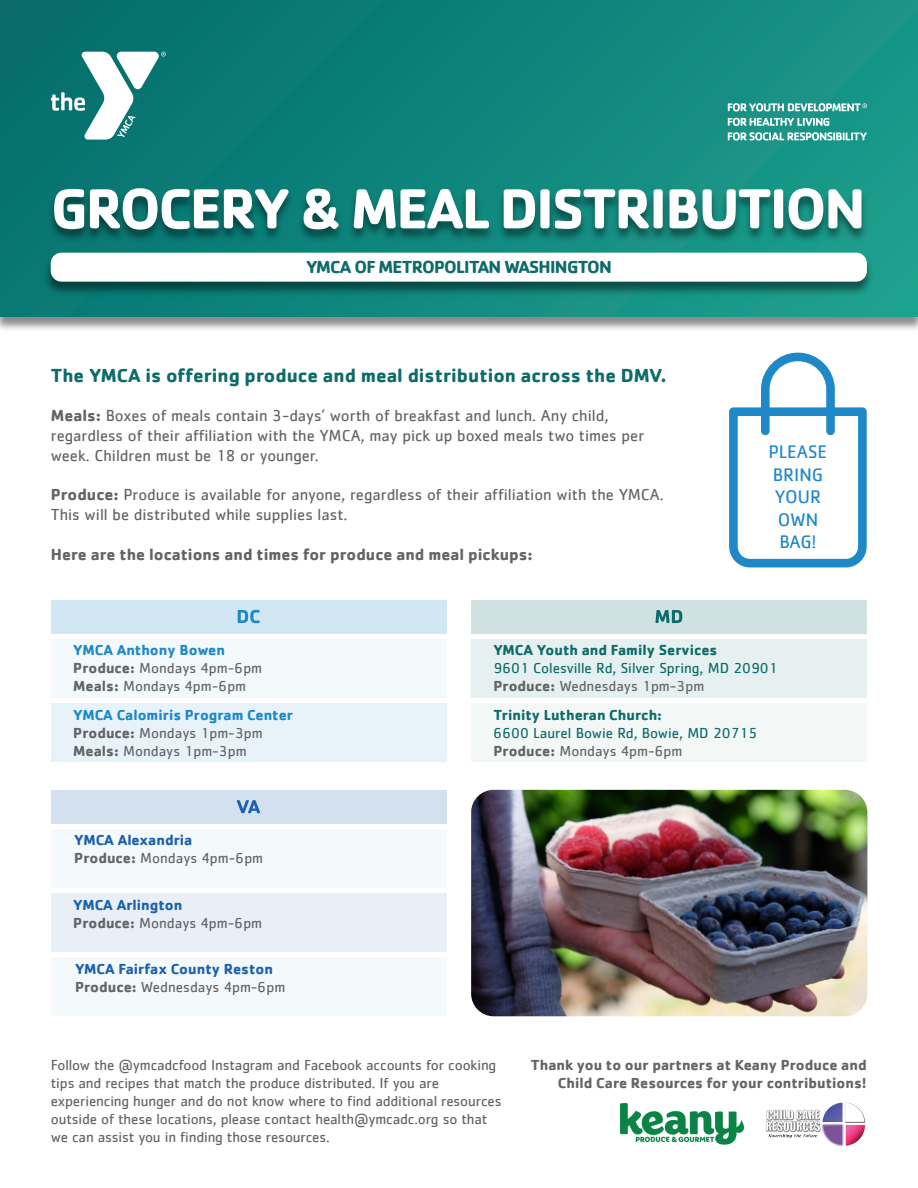
<style>
.page{position:relative;width:918px;height:1188px;background:#fff}
.page>*{position:absolute;margin:0;border:0;box-sizing:border-box;transform-origin:0 0}
.t1{font:700 58.5px "Cachet";letter-spacing:-.04em;color:#fff}
.t2{font:700 19.5px "Cachet";color:#0d6b6a}
.t3{font:18.75px/22.5px "Cachet";color:#1e88c9;text-align:center}
.t4{font:700 18px "Cachet";letter-spacing:-.04em;color:#0d6b6a}
.t5{font:16.5px/19.8px "Cachet";color:#636466}
.t6{font:700 16.5px "Cachet";color:#636466}
.t7{font:15px/18px "Cachet";letter-spacing:-.01em;color:#636466}
.t8{font:15px/18px "Cachet";color:#0d6b6a}
.t9{font:700 15px/18px "Cachet";color:#1b61ae}
.t10{font:700 15px/18px "Cachet";color:#636466;text-align:right}
.t11{font:700 15px "Cachet";color:#0d6b6a}
.s1{font-weight:700}
.s2{font-weight:700;color:#1e88c9}
.s3{color:#636466}
.s4{font-weight:400;color:#636466}
.s5{font-weight:700;color:#1b61ae}
.s6{font-weight:700;color:#636466}
</style>
<div class="page">
<div style="left:51px;top:639px;width:395px;height:59px;background:#f4f9fc"></div>
<div style="left:51px;top:703px;width:395px;height:59px;background:#e8f3f9"></div>
<div style="left:51px;top:790px;width:396px;height:33px;background:#d2e0ef"></div>
<img style="left:0;top:316px;width:918px;height:14px">
<div style="left:0;top:0;width:918px;height:316px;background:linear-gradient(to right,#046f6d,#199889)"></div>
<svg style="left:51px;top:52px;width:115px;height:88px"></svg>
<svg style="left:728px;top:118px;width:101px;height:8px"></svg>
<svg style="left:728px;top:132px;width:139px;height:9px"></svg>
<svg style="left:728px;top:103px;width:139px;height:8px"></svg>
<img style="left:41px;top:178px;width:836px;height:72px">
<img style="left:41px;top:250px;width:836px;height:49px">
<div style="left:51px;top:253px;width:816px;height:29px;background:#fff;border-radius:11px"></div>
<svg style="left:729px;top:353px;width:138px;height:214px"></svg>
<div style="left:51px;top:600px;width:395px;height:33px;background:#d2e7f4"></div>
<svg style="left:238px;top:610px;width:22px;height:13px"></svg>
<svg style="left:237px;top:800px;width:23px;height:13px"></svg>
<img style="left:621px;top:1103px;width:123px;height:42px">
<img style="left:766px;top:1102px;width:100px;height:45px">
<div style="left:471px;top:600px;width:396px;height:33px;background:#cfe1e1"></div>
<div style="left:51px;top:829px;width:396px;height:59px;background:#f4f9fc"></div>
<div style="left:51px;top:893px;width:396px;height:59px;background:#e8eff7"></div>
<div style="left:51px;top:958px;width:396px;height:58px;background:#f4f9fc"></div>
<div style="left:471px;top:639px;width:396px;height:59px;background:#e7f0f0"></div>
<div style="left:471px;top:703px;width:396px;height:59px;background:#f3f8f7"></div>
<img style="left:471px;top:790px;width:396px;height:226px">
<h1 class="t1" style="left:51px;top:171px;width:816px">GROCERY &amp; MEAL DISTRIBUTION</h1>
<p class="t4" style="left:306px;top:255px;width:307px">YMCA OF METROPOLITAN WASHINGTON</p>
<h2 class="t2" style="left:51px;top:362px;width:617px">The YMCA is offering produce and meal distribution across the DMV.</h2>
<p class="t5" style="left:51px;top:405px;width:595px"><span class="s1">Meals:</span> Boxes of meals contain 3-days’ worth of breakfast and lunch. Any child, regardless of their affiliation with the YMCA, may pick up boxed meals two times per week. Children must be 18 or younger.</p>
<p class="t5" style="left:51px;top:485px;width:614px"><span class="s1">Produce:</span> Produce is available for anyone, regardless of their affiliation with the YMCA.<br>This will be distributed while supplies last.</p>
<p class="t6" style="left:51px;top:544px;width:483px">Here are the locations and times for produce and meal pickups:</p>
<p class="t3" style="left:769px;top:440px;width:60px">PLEASE<br>BRING<br>YOUR<br>OWN<br>BAG!</p>
<p class="t7" style="left:73px;top:641px;width:190px"><span class="s2">YMCA Anthony Bowen<br></span><span class="s1">Produce:</span> Mondays 4pm-6pm<br><span class="s1">Meals:</span> Mondays 4pm-6pm</p>
<p class="t7" style="left:73px;top:705px;width:221px"><span class="s2">YMCA Calomiris Program Center<br></span><span class="s1">Produce:</span> Mondays 1pm-3pm<br><span class="s1">Meals:</span> Mondays 1pm-3pm</p>
<p class="t9" style="left:74px;top:831px;width:190px">YMCA Alexandria<br><span class="s3">Produce:</span> <span class="s4">Mondays 4pm-6pm</span></p>
<p class="t7" style="left:73px;top:895px;width:190px"><span class="s5">YMCA Arlington<br></span><span class="s1">Produce:</span> Mondays 4pm-6pm</p>
<p class="t9" style="left:75px;top:959px;width:212px">YMCA Fairfax County Reston<br><span class="s3">Produce:</span> <span class="s4">Wednesdays 4pm-6pm</span></p>
<p class="t11" style="left:494px;top:641px;width:225px">YMCA Youth and Family Services</p>
<p class="t8" style="left:494px;top:659px;width:285px">9601 Colesville Rd, Silver Spring, MD 20901<br><span class="s6">Produce:</span> <span class="s3">Wednesdays 1pm-3pm</span></p>
<p class="t11" style="left:494px;top:705px;width:170px">Trinity Lutheran Church:</p>
<p class="t8" style="left:494px;top:723px;width:265px">6600 Laurel Bowie Rd, Bowie, MD 20715<br><span class="s6">Produce:</span> <span class="s3">Mondays 4pm-6pm</span></p>
<p class="t7" style="left:51px;top:1055px;width:452px">Follow the @ymcadcfood Instagram and Facebook accounts for cooking tips and recipes that match the produce distributed. If you are experiencing hunger and do not know where to find additional resources outside of these locations, please contact health@ymcadc.org so that we can assist you in finding those resources.</p>
<p class="t10" style="left:531px;top:1055px;width:337px">Thank you to our partners at Keany Produce and<br>Child Care Resources for your contributions!</p>
</div>
